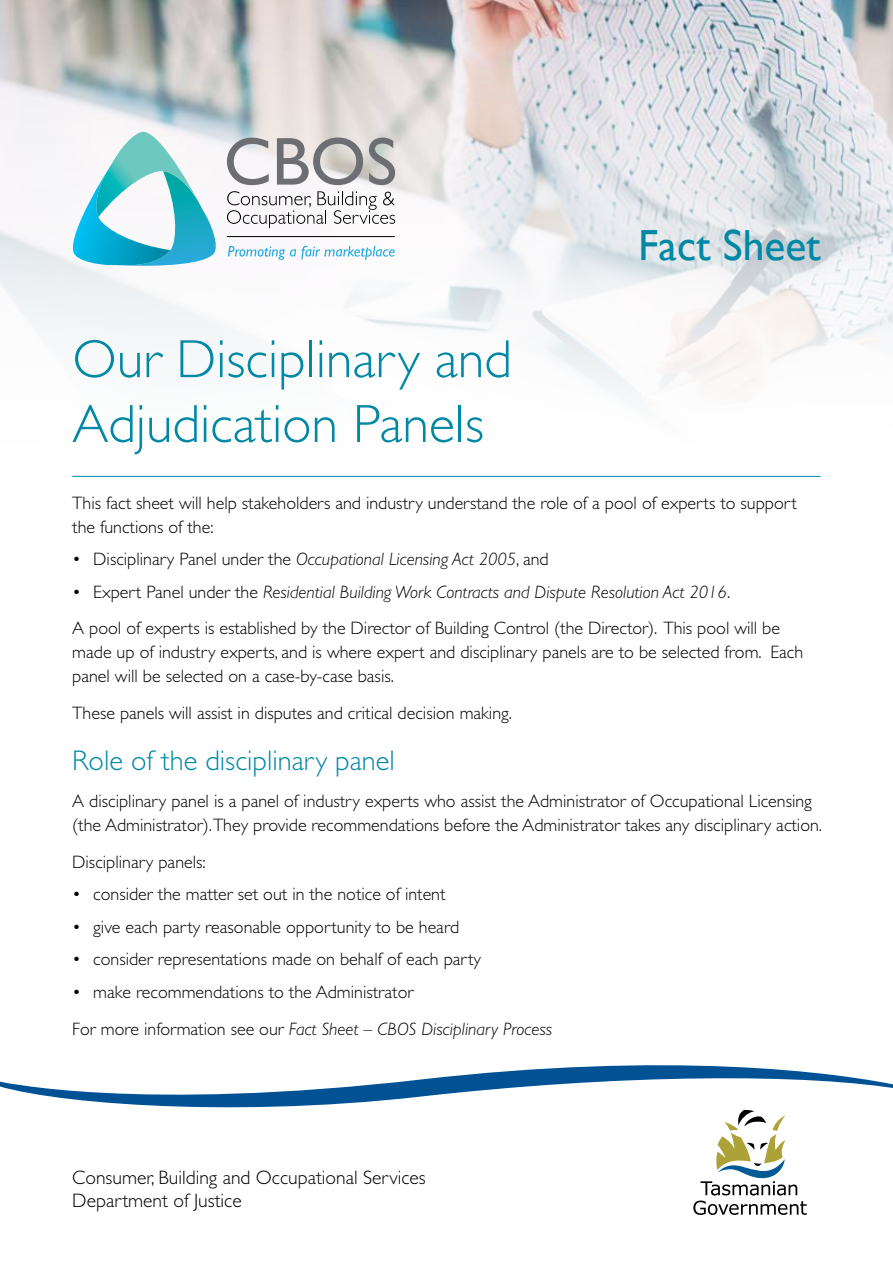
<style>
.page{position:relative;width:893px;height:1263px;background:#fff}
.page>*{position:absolute;margin:0;border:0;box-sizing:border-box;transform-origin:0 0}
.t1{font:300 54px/64.8px "Gill Sans";color:#0088a5}
.heading{font:43.5px "Gill Sans";color:#0088a5}
.heading-2{font:300 28.5px "Gill Sans";color:#0088a5}
.t2{font:300 19.5px "Gill Sans";color:#000}
.body{font:300 18px/24px "Gill Sans";color:#000}
.body_bullet{font:300 18px "Gill Sans";color:#000}
.body_bullet-2{font:italic 300 18px "Gill Sans";color:#000}
.body-2{font:italic 300 18px "Gill Sans";color:#000}
.s1{font-style:italic}
.s2{font-style:normal}
</style>
<div class="page">
<img style="left:0;top:0;width:893px;height:394px">
<svg style="left:693px;top:1119px;width:114px;height:96px"></svg>
<hr style="left:72px;top:476px;width:749px;height:1px;background:#0088a5">
<svg style="left:0;top:1065px;width:893px;height:54px"></svg>
<svg style="left:73px;top:132px;width:147px;height:137px"></svg>
<svg style="left:227px;top:138px;width:42px;height:47px"></svg>
<svg style="left:277px;top:138px;width:86px;height:47px;background:#b2b0b0"></svg>
<svg style="left:369px;top:138px;width:26px;height:47px"></svg>
<svg style="left:227px;top:191px;width:168px;height:37px"></svg>
<hr style="left:227px;top:236px;width:168px;height:1px;background:#000">
<svg style="left:228px;top:246px;width:167px;height:14px"></svg>
<p class="t1" style="left:72px;top:327px;width:441px">Our Disciplinary and<br>Adjudication Panels</p>
<p class="heading" style="left:638px;top:220px;width:184px">Fact Sheet</p>
<p class="body" style="left:72px;top:491px;width:726px">This fact sheet will help stakeholders and industry understand the role of a pool of experts to support the functions of the:</p>
<p class="body_bullet" style="left:72px;top:549px;width:478px">• Disciplinary Panel under the <span class="s1">Occupational Licensing Act 2005</span>, and</p>
<p class="body_bullet-2" style="left:72px;top:581px;width:659px"><span class="s2">• Expert Panel under the</span> Residential Building Work Contracts and Dispute Resolution Act 2016<span class="s2">.</span></p>
<p class="body" style="left:72px;top:616px;width:732px">A pool of experts is established by the Director of Building Control (the Director). This pool will be made up of industry experts, and is where expert and disciplinary panels are to be selected from. Each panel will be selected on a case-by-case basis.</p>
<p class="body" style="left:72px;top:701px;width:441px">These panels will assist in disputes and critical decision making.</p>
<p class="heading-2" style="left:72px;top:745px;width:324px">Role of the disciplinary panel</p>
<p class="body" style="left:72px;top:789px;width:751px">A disciplinary panel is a panel of industry experts who assist the Administrator of Occupational Licensing (the Administrator).They provide recommendations before the Administrator takes any disciplinary action.</p>
<p class="body" style="left:72px;top:850px;width:135px">Disciplinary panels:</p>
<p class="body_bullet" style="left:72px;top:884px;width:375px">• consider the matter set out in the notice of intent</p>
<p class="body_bullet" style="left:72px;top:917px;width:388px">• give each party reasonable opportunity to be heard</p>
<p class="body_bullet" style="left:72px;top:949px;width:410px">• consider representations made on behalf of each party</p>
<p class="body_bullet" style="left:72px;top:982px;width:343px">• make recommendations to the Administrator</p>
<p class="body-2" style="left:72px;top:1018px;width:481px"><span class="s2">For more information see our</span> Fact Sheet – CBOS Disciplinary Process</p>
<p class="t2" style="left:72px;top:1166px;width:355px">Consumer, Building and Occupational Services</p>
<p class="t2" style="left:72px;top:1190px;width:171px">Department of Justice</p>
</div>
